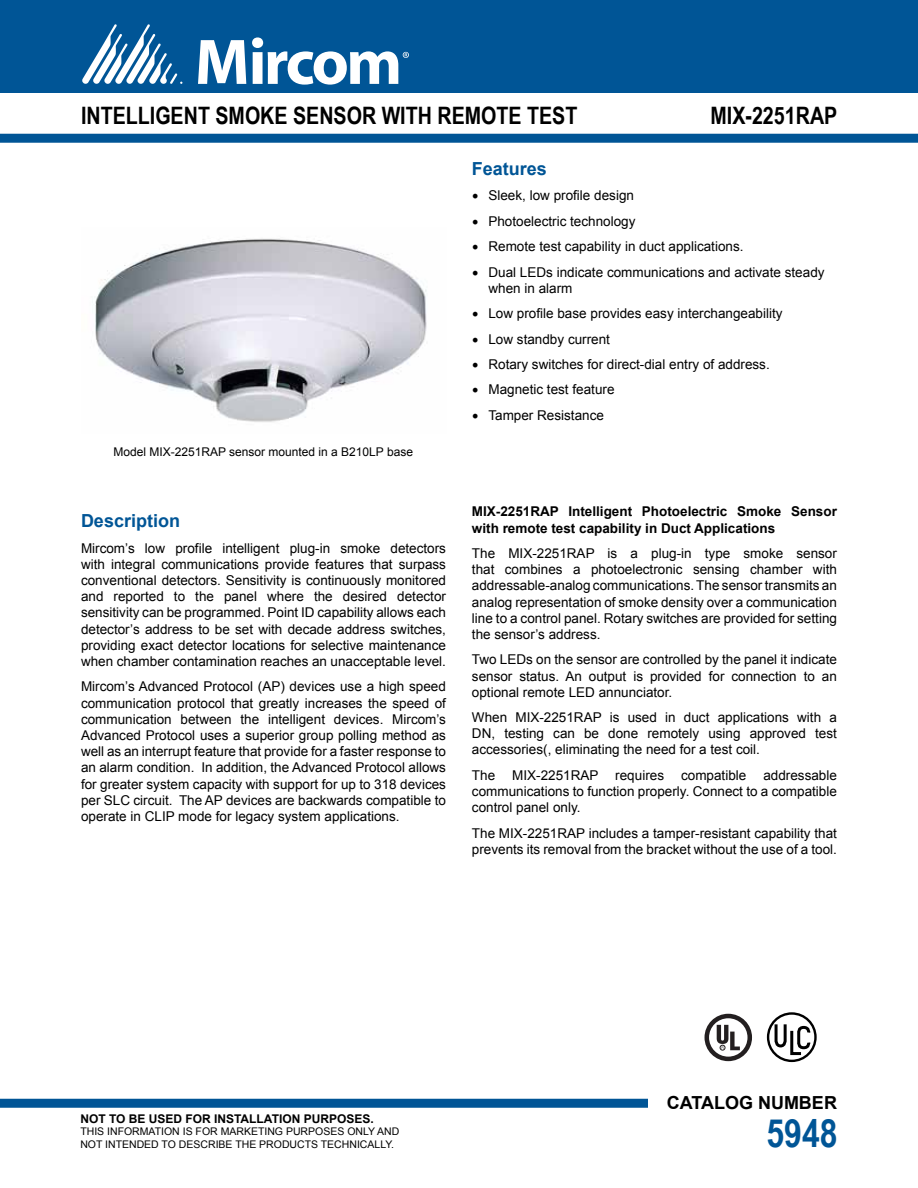
<style>
.page{position:relative;width:918px;height:1188px;background:#fff}
.page>*{position:absolute;margin:0;border:0;box-sizing:border-box;transform-origin:0 0}
.t1{font:700 39px "Arial Narrow";color:#005596}
.t2{font:700 24px "Arial Narrow";color:#000}
.t3{font:700 18px "Arial";color:#005596}
.t4{font:700 18px "Arial";color:#000}
.t5{font:13.5px/16.2px "Arial";color:#000;text-align:justify}
.t6{font:700 13.5px/16.2px "Arial";color:#000}
.t7{font:12px "Arial";color:#000}
.t8{font:700 12px "Arial";color:#000}
.t9{font:10.5px/12.6px "Arial";color:#000}
.s1{font-family:"Minion Pro";font-size:18px}
</style>
<div class="page">
<div style="left:0;top:0;width:918px;height:93px;background:#005596"></div>
<svg style="left:198px;top:40px;width:48px;height:44px"></svg>
<svg style="left:82px;top:24px;width:100px;height:60px"></svg>
<svg style="left:252px;top:37px;width:157px;height:48px"></svg>
<div style="left:0;top:134px;width:918px;height:9px;background:#005596"></div>
<div style="left:0;top:1099px;width:648px;height:9px;background:#005596"></div>
<img style="left:95px;top:238px;width:332px;height:184px">
<div style="left:705px;top:1014px;width:47px;height:47px;border:5px solid #231f20;border-radius:50%"></div>
<svg style="left:717px;top:1025px;width:23px;height:25px"></svg>
<div style="left:767px;top:1012px;width:50px;height:50px;border:2px solid #000;border-radius:50%"></div>
<svg style="left:773px;top:1021px;width:39px;height:36px"></svg>
<h2 class="t2" style="left:81px;top:97px;width:498px">INTELLIGENT SMOKE SENSOR WITH REMOTE TEST</h2>
<h2 class="t2" style="left:710px;top:97px;width:128px">MIX-2251RAP</h2>
<p class="t7" style="left:113px;top:444px;width:301px">Model MIX-2251RAP sensor mounted in a B210LP base</p>
<h3 class="t3" style="left:81px;top:509px;width:101px">Description</h3>
<p class="t5" style="left:81px;top:540px;width:367px">Mircom’s low profile intelligent plug-in smoke detectors with integral communications provide features that surpass conventional detectors. Sensitivity is continuously monitored and reported to the panel where the desired detector sensitivity can be programmed. Point ID capability allows each detector’s address to be set with decade address switches, providing exact detector locations for selective maintenance when chamber contamination reaches an unacceptable level.</p>
<p class="t5" style="left:81px;top:679px;width:367px">Mircom’s Advanced Protocol (AP) devices use a high speed communication protocol that greatly increases the speed of communication between the intelligent devices. Mircom’s Advanced Protocol uses a superior group polling method as well as an interrupt feature that provide for a faster response to an alarm condition. In addition, the Advanced Protocol allows for greater system capacity with support for up to 318 devices per SLC circuit. The AP devices are backwards compatible to operate in CLIP mode for legacy system applications.</p>
<h3 class="t3" style="left:472px;top:157px;width:77px">Features</h3>
<p class="t5" style="left:472px;top:188px;width:164px"><span class="s1">•</span> Sleek, low profile design</p>
<p class="t5" style="left:472px;top:213px;width:165px"><span class="s1">•</span> Photoelectric technology</p>
<p class="t5" style="left:472px;top:239px;width:273px"><span class="s1">•</span> Remote test capability in duct applications.</p>
<p class="t5" style="left:488px;top:264px;width:338px;text-indent:-16px"><span class="s1">•</span> Dual LEDs indicate communications and activate steady when in alarm</p>
<p class="t5" style="left:472px;top:306px;width:312px"><span class="s1">•</span> Low profile base provides easy interchangeability</p>
<p class="t5" style="left:472px;top:331px;width:140px"><span class="s1">•</span> Low standby current</p>
<p class="t5" style="left:472px;top:356px;width:299px"><span class="s1">•</span> Rotary switches for direct-dial entry of address.</p>
<p class="t5" style="left:472px;top:382px;width:144px"><span class="s1">•</span> Magnetic test feature</p>
<p class="t5" style="left:472px;top:407px;width:134px"><span class="s1">•</span> Tamper Resistance</p>
<p class="t6" style="left:472px;top:504px;width:367px">MIX-2251RAP Intelligent Photoelectric Smoke Sensor with remote test capability in Duct Applications</p>
<p class="t5" style="left:472px;top:545px;width:367px">The MIX-2251RAP is a plug-in type smoke sensor that combines a photoelectronic sensing chamber with addressable-analog communications. The sensor transmits an analog representation of smoke density over a communication line to a control panel. Rotary switches are provided for setting the sensor’s address.</p>
<p class="t5" style="left:472px;top:652px;width:367px">Two LEDs on the sensor are controlled by the panel it indicate sensor status. An output is provided for connection to an optional remote LED annunciator.</p>
<p class="t5" style="left:472px;top:709px;width:367px">When MIX-2251RAP is used in duct applications with a DN, testing can be done remotely using approved test accessories(, eliminating the need for a test coil.</p>
<p class="t5" style="left:472px;top:767px;width:25px">The</p>
<p class="t5" style="left:512px;top:767px;width:153px">MIX-2251RAP requires</p>
<p class="t5" style="left:681px;top:767px;width:67px">compatible</p>
<p class="t5" style="left:472px;top:767px;width:367px;text-indent:291px">addressable communications to function properly. Connect to a compatible control panel only.</p>
<p class="t5" style="left:472px;top:825px;width:367px">The MIX-2251RAP includes a tamper-resistant capability that prevents its removal from the bracket without the use of a tool.</p>
<h3 class="t4" style="left:667px;top:1091px;width:172px">CATALOG NUMBER</h3>
<p class="t8" style="left:80px;top:1110px;width:295px">NOT TO BE USED FOR INSTALLATION PURPOSES.</p>
<p class="t9" style="left:80px;top:1125px;width:321px">THIS INFORMATION IS FOR MARKETING PURPOSES ONLY AND<br>NOT INTENDED TO DESCRIBE THE PRODUCTS TECHNICALLY.</p>
<h1 class="t1" style="left:767px;top:1104px;width:73px">5948</h1>
</div>
